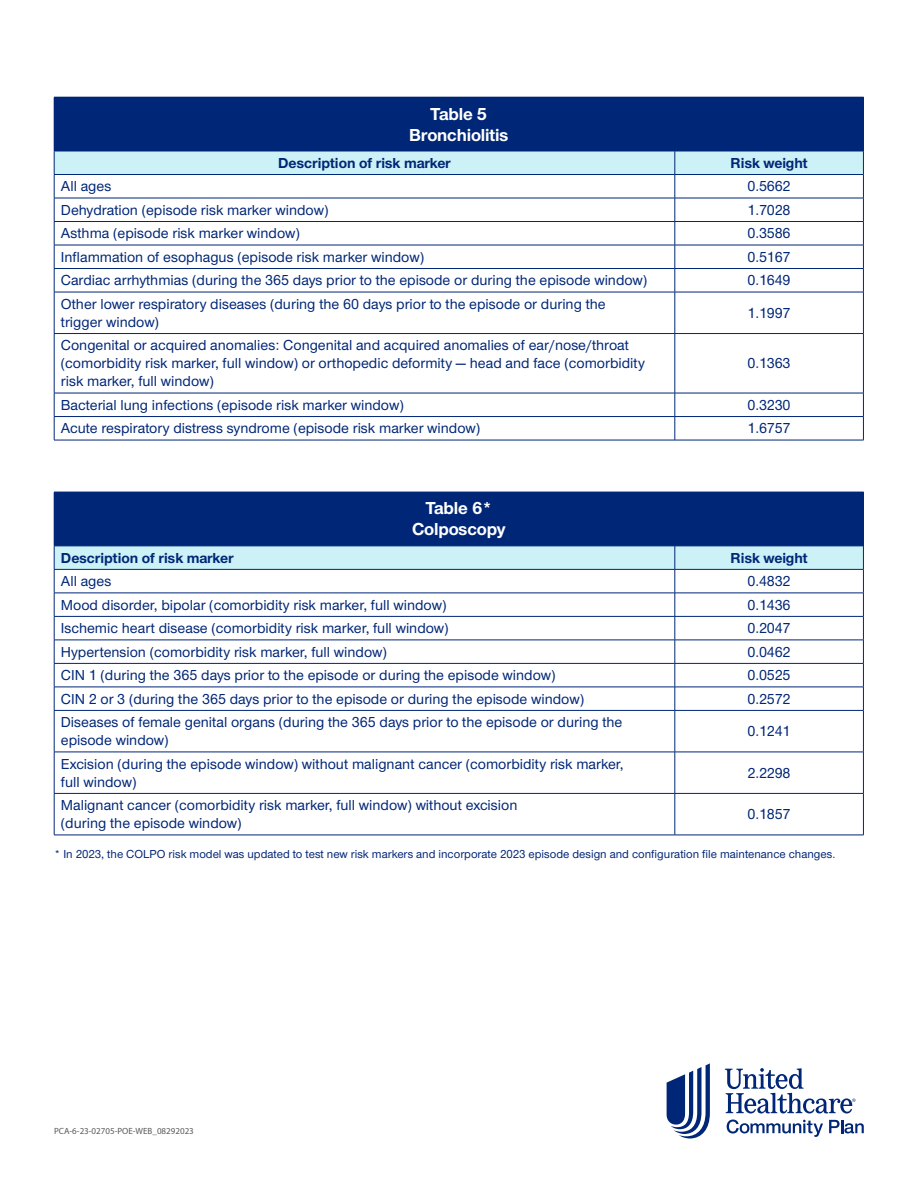
<style>
.page{position:relative;width:918px;height:1188px;background:#fff}
.page>*{position:absolute;margin:0;border:0;box-sizing:border-box;transform-origin:0 0}
.Table_Paragraph{font:700 18px "UHC Sans";letter-spacing:-.01em;color:#fff}
.Table_Paragraph-2{font:500 15px/18px "UHC Sans";color:#002677}
.Table_Paragraph-3{font:700 15px "UHC Sans";color:#002677}
.Table_Paragraph-4{font:500 12px "UHC Sans";color:#002677}
.t1{font:9px "Myriad Pro";color:#5a5a5a}
</style>
<div class="page">
<svg style="left:667px;top:1063px;width:43px;height:76px"></svg>
<svg style="left:727px;top:1120px;width:96px;height:17px"></svg>
<svg style="left:829px;top:1120px;width:35px;height:13px"></svg>
<svg style="left:725px;top:1068px;width:131px;height:45px"></svg>
<div style="left:54px;top:97px;width:809px;height:54px;background:#002677"></div>
<hr style="left:863px;top:97px;width:1px;height:54px;background:#002677">
<hr style="left:54px;top:292px;width:1px;height:41px;background:#002677">
<hr style="left:54px;top:334px;width:1px;height:59px;background:#002677">
<svg style="left:54px;top:394px;width:1px;height:46px"></svg>
<hr style="left:54px;top:292px;width:621px;height:1px;background:#002677">
<hr style="left:54px;top:333px;width:621px;height:1px;background:#002677">
<hr style="left:54px;top:393px;width:621px;height:1px;background:#002677">
<hr style="left:54px;top:416px;width:621px;height:1px;background:#002677">
<hr style="left:54px;top:440px;width:621px;height:1px;background:#002677">
<hr style="left:675px;top:292px;width:1px;height:41px;background:#002677">
<hr style="left:675px;top:334px;width:1px;height:59px;background:#002677">
<svg style="left:675px;top:394px;width:1px;height:46px"></svg>
<svg style="left:54px;top:151px;width:810px;height:141px"></svg>
<hr style="left:863px;top:292px;width:1px;height:41px;background:#002677">
<hr style="left:863px;top:334px;width:1px;height:59px;background:#002677">
<svg style="left:863px;top:394px;width:1px;height:46px"></svg>
<hr style="left:675px;top:198px;width:189px;height:1px;background:#002677">
<hr style="left:675px;top:221px;width:189px;height:1px;background:#002677">
<hr style="left:675px;top:245px;width:189px;height:1px;background:#002677">
<hr style="left:675px;top:292px;width:189px;height:1px;background:#002677">
<hr style="left:675px;top:333px;width:189px;height:1px;background:#002677">
<hr style="left:675px;top:393px;width:189px;height:1px;background:#002677">
<hr style="left:675px;top:416px;width:189px;height:1px;background:#002677">
<hr style="left:675px;top:440px;width:189px;height:1px;background:#002677">
<div style="left:54px;top:492px;width:809px;height:54px;background:#002677"></div>
<hr style="left:863px;top:492px;width:1px;height:54px;background:#002677">
<hr style="left:54px;top:711px;width:1px;height:41px;background:#002677">
<hr style="left:54px;top:752px;width:1px;height:41px;background:#002677">
<hr style="left:54px;top:794px;width:1px;height:41px;background:#002677">
<hr style="left:54px;top:710px;width:621px;height:1px;background:#002677">
<hr style="left:54px;top:752px;width:621px;height:1px;background:#002677">
<hr style="left:54px;top:793px;width:621px;height:1px;background:#002677">
<hr style="left:54px;top:835px;width:621px;height:1px;background:#002677">
<hr style="left:675px;top:711px;width:1px;height:41px;background:#002677">
<hr style="left:675px;top:752px;width:1px;height:41px;background:#002677">
<hr style="left:675px;top:794px;width:1px;height:41px;background:#002677">
<hr style="left:675px;top:710px;width:189px;height:1px;background:#002677">
<svg style="left:54px;top:546px;width:810px;height:164px"></svg>
<hr style="left:863px;top:711px;width:1px;height:41px;background:#002677">
<hr style="left:863px;top:752px;width:1px;height:41px;background:#002677">
<hr style="left:863px;top:794px;width:1px;height:41px;background:#002677">
<hr style="left:675px;top:593px;width:189px;height:1px;background:#002677">
<hr style="left:675px;top:616px;width:189px;height:1px;background:#002677">
<hr style="left:675px;top:640px;width:189px;height:1px;background:#002677">
<hr style="left:675px;top:663px;width:189px;height:1px;background:#002677">
<hr style="left:675px;top:687px;width:189px;height:1px;background:#002677">
<hr style="left:675px;top:752px;width:189px;height:1px;background:#002677">
<hr style="left:675px;top:793px;width:189px;height:1px;background:#002677">
<hr style="left:675px;top:835px;width:189px;height:1px;background:#002677">
<p class="Table_Paragraph" style="left:430px;top:101px;width:58px">Table 5</p>
<p class="Table_Paragraph" style="left:409px;top:122px;width:101px">Bronchiolitis</p>
<p class="Table_Paragraph-3" style="left:278px;top:153px;width:174px">Description of risk marker</p>
<p class="Table_Paragraph-3" style="left:731px;top:153px;width:78px">Risk weight</p>
<p class="Table_Paragraph-2" style="left:61px;top:177px;width:52px">All ages</p>
<p class="Table_Paragraph-2" style="left:748px;top:177px;width:44px">0.5662</p>
<p class="Table_Paragraph-2" style="left:61px;top:200px;width:269px">Dehydration (episode risk marker window)</p>
<p class="Table_Paragraph-2" style="left:748px;top:200px;width:44px">1.7028</p>
<p class="Table_Paragraph-2" style="left:61px;top:224px;width:240px">Asthma (episode risk marker window)</p>
<p class="Table_Paragraph-2" style="left:748px;top:224px;width:44px">0.3586</p>
<p class="Table_Paragraph-2" style="left:61px;top:247px;width:365px">Inflammation of esophagus (episode risk marker window)</p>
<p class="Table_Paragraph-2" style="left:748px;top:247px;width:44px">0.5167</p>
<p class="Table_Paragraph-2" style="left:61px;top:271px;width:588px">Cardiac arrhythmias (during the 365 days prior to the episode or during the episode window)</p>
<p class="Table_Paragraph-2" style="left:748px;top:271px;width:44px">0.1649</p>
<p class="Table_Paragraph-2" style="left:61px;top:294px;width:546px">Other lower respiratory diseases (during the 60 days prior to the episode or during the trigger window)</p>
<p class="Table_Paragraph-2" style="left:748px;top:303px;width:44px">1.1997</p>
<p class="Table_Paragraph-2" style="left:61px;top:336px;width:585px">Congenital or acquired anomalies: Congenital and acquired anomalies of ear/nose/throat (comorbidity risk marker, full window) or orthopedic deformity — head and face (comorbidity risk marker, full window)</p>
<p class="Table_Paragraph-2" style="left:748px;top:354px;width:44px">0.1363</p>
<p class="Table_Paragraph-2" style="left:61px;top:395px;width:344px">Bacterial lung infections (episode risk marker window)</p>
<p class="Table_Paragraph-2" style="left:748px;top:395px;width:44px">0.3230</p>
<p class="Table_Paragraph-2" style="left:61px;top:419px;width:421px">Acute respiratory distress syndrome (episode risk marker window)</p>
<p class="Table_Paragraph-2" style="left:748px;top:419px;width:44px">1.6757</p>
<p class="Table_Paragraph" style="left:425px;top:496px;width:68px">Table 6*</p>
<p class="Table_Paragraph" style="left:412px;top:517px;width:95px">Colposcopy</p>
<p class="Table_Paragraph-3" style="left:61px;top:548px;width:174px">Description of risk marker</p>
<p class="Table_Paragraph-3" style="left:731px;top:548px;width:78px">Risk weight</p>
<p class="Table_Paragraph-2" style="left:61px;top:572px;width:52px">All ages</p>
<p class="Table_Paragraph-2" style="left:748px;top:572px;width:44px">0.4832</p>
<p class="Table_Paragraph-2" style="left:61px;top:595px;width:387px">Mood disorder, bipolar (comorbidity risk marker, full window)</p>
<p class="Table_Paragraph-2" style="left:748px;top:595px;width:44px">0.1436</p>
<p class="Table_Paragraph-2" style="left:61px;top:619px;width:389px">Ischemic heart disease (comorbidity risk marker, full window)</p>
<p class="Table_Paragraph-2" style="left:748px;top:619px;width:44px">0.2047</p>
<p class="Table_Paragraph-2" style="left:61px;top:642px;width:327px">Hypertension (comorbidity risk marker, full window)</p>
<p class="Table_Paragraph-2" style="left:748px;top:642px;width:44px">0.0462</p>
<p class="Table_Paragraph-2" style="left:61px;top:666px;width:496px">CIN 1 (during the 365 days prior to the episode or during the episode window)</p>
<p class="Table_Paragraph-2" style="left:748px;top:666px;width:44px">0.0525</p>
<p class="Table_Paragraph-2" style="left:61px;top:689px;width:525px">CIN 2 or 3 (during the 365 days prior to the episode or during the episode window)</p>
<p class="Table_Paragraph-2" style="left:748px;top:689px;width:44px">0.2572</p>
<p class="Table_Paragraph-2" style="left:61px;top:713px;width:563px">Diseases of female genital organs (during the 365 days prior to the episode or during the episode window)</p>
<p class="Table_Paragraph-2" style="left:748px;top:722px;width:44px">0.1241</p>
<p class="Table_Paragraph-2" style="left:61px;top:754px;width:564px">Excision (during the episode window) without malignant cancer (comorbidity risk marker, full window)</p>
<p class="Table_Paragraph-2" style="left:748px;top:763px;width:44px">2.2298</p>
<p class="Table_Paragraph-2" style="left:61px;top:796px;width:458px">Malignant cancer (comorbidity risk marker, full window) without excision (during the episode window)</p>
<p class="Table_Paragraph-2" style="left:748px;top:805px;width:44px">0.1857</p>
<p class="Table_Paragraph-4" style="left:54px;top:846px;width:783px">* In 2023, the COLPO risk model was updated to test new risk markers and incorporate 2023 episode design and configuration file maintenance changes.</p>
<p class="t1" style="left:54px;top:1125px;width:141px">PCA-6-23-02705-POE-WEB_08292023</p>
</div>
